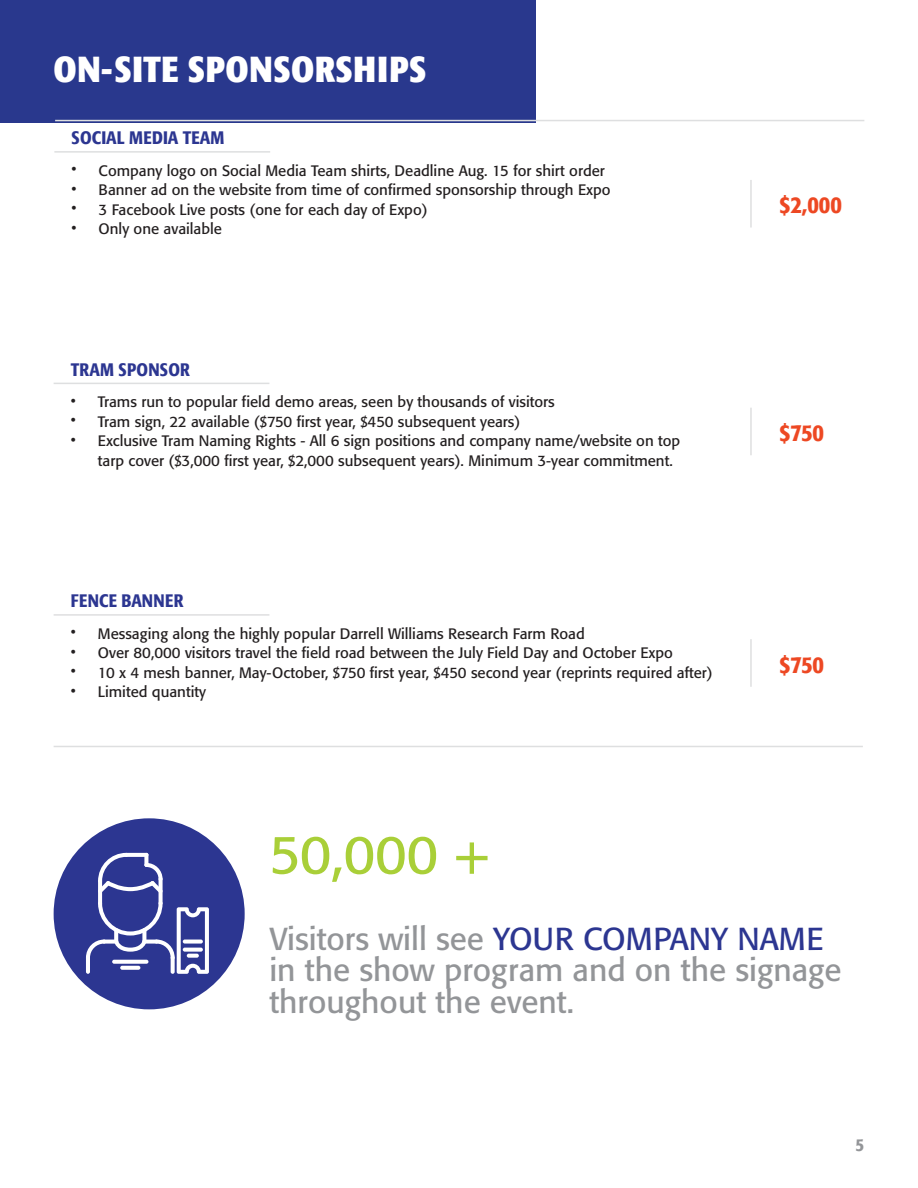
<style>
.page{position:relative;width:918px;height:1188px;background:#fff}
.page>*{position:absolute;margin:0;border:0;box-sizing:border-box;transform-origin:0 0}
.t1{font:54px "Formata";color:#a9cf38}
.t2{font:700 condensed 36px "Formata";letter-spacing:.02em;color:#fff}
.t3{font:31.5px/31.5px "Formata";color:#939598}
.t4{font:500 condensed 24px "Formata";letter-spacing:-.01em;color:#ed4823}
.t5{font:500 condensed 18px "Formata";letter-spacing:.01em;color:#2c3691}
.t6{font:500 condensed 18px "Formata";color:#939598}
.t7{font:15px/19.5px "Formata";color:#231f20}
.s1{color:#2c3691}
</style>
<div class="page">
<div style="left:0;top:0;width:535px;height:122px;background:#29388d"></div>
<hr style="left:55px;top:120px;width:809px;height:1px;background:#dedfe0">
<hr style="left:54px;top:746px;width:809px;height:1px;background:#dedfe0">
<hr style="left:54px;top:151px;width:216px;height:2px;background:#dedfe0">
<hr style="left:750px;top:180px;width:2px;height:48px;background:#dedfe0">
<hr style="left:54px;top:383px;width:215px;height:1px;background:#dedfe0">
<hr style="left:750px;top:408px;width:2px;height:47px;background:#dedfe0">
<hr style="left:54px;top:614px;width:215px;height:2px;background:#dedfe0">
<hr style="left:750px;top:639px;width:2px;height:48px;background:#dedfe0">
<div style="left:54px;top:818px;width:191px;height:191px;background:#2c3691;border-radius:50%"></div>
<svg style="left:98px;top:879px;width:4px;height:26px"></svg>
<svg style="left:159px;top:877px;width:4px;height:28px"></svg>
<svg style="left:98px;top:853px;width:65px;height:40px"></svg>
<svg style="left:86px;top:901px;width:123px;height:73px"></svg>
<svg style="left:183px;top:940px;width:20px;height:4px"></svg>
<svg style="left:183px;top:948px;width:20px;height:4px"></svg>
<svg style="left:187px;top:954px;width:12px;height:4px"></svg>
<p class="t2" style="left:54px;top:46px;width:374px">ON-SITE SPONSORSHIPS</p>
<p class="t5" style="left:72px;top:127px;width:154px">SOCIAL MEDIA TEAM</p>
<p class="t7" style="left:72px;top:161px;width:535px">• Company logo on Social Media Team shirts, Deadline Aug. 15 for shirt order</p>
<p class="t7" style="left:72px;top:180px;width:540px">• Banner ad on the website from time of confirmed sponsorship through Expo</p>
<p class="t7" style="left:72px;top:200px;width:358px">• 3 Facebook Live posts (one for each day of Expo)</p>
<p class="t7" style="left:72px;top:219px;width:152px">• Only one available</p>
<p class="t5" style="left:71px;top:359px;width:121px">TRAM SPONSOR</p>
<p class="t7" style="left:71px;top:392px;width:485px">• Trams run to popular field demo areas, seen by thousands of visitors</p>
<p class="t7" style="left:71px;top:412px;width:451px">• Tram sign, 22 available ($750 first year, $450 subsequent years)</p>
<p class="t7" style="left:98px;top:431px;width:584px;text-indent:-27px">• Exclusive Tram Naming Rights - All 6 sign positions and company name/website on top tarp cover ($3,000 first year, $2,000 subsequent years). Minimum 3-year commitment.</p>
<p class="t5" style="left:71px;top:590px;width:114px">FENCE BANNER</p>
<p class="t7" style="left:71px;top:624px;width:515px">• Messaging along the highly popular Darrell Williams Research Farm Road</p>
<p class="t7" style="left:71px;top:643px;width:603px">• Over 80,000 visitors travel the field road between the July Field Day and October Expo</p>
<p class="t7" style="left:71px;top:663px;width:644px">• 10 x 4 mesh banner, May-October, $750 first year, $450 second year (reprints required after)</p>
<p class="t7" style="left:71px;top:682px;width:137px">• Limited quantity</p>
<p class="t4" style="left:779px;top:190px;width:64px">$2,000</p>
<p class="t4" style="left:779px;top:418px;width:46px">$750</p>
<p class="t4" style="left:779px;top:650px;width:46px">$750</p>
<p class="t1" style="left:269px;top:822px;width:222px">50,000 +</p>
<p class="t3" style="left:269px;top:923px;width:574px">Visitors will see <span class="s1">YOUR COMPANY NAME </span>in the show program and on the signage throughout the event.</p>
<p class="t6" style="left:855px;top:1134px;width:10px">5</p>
</div>
